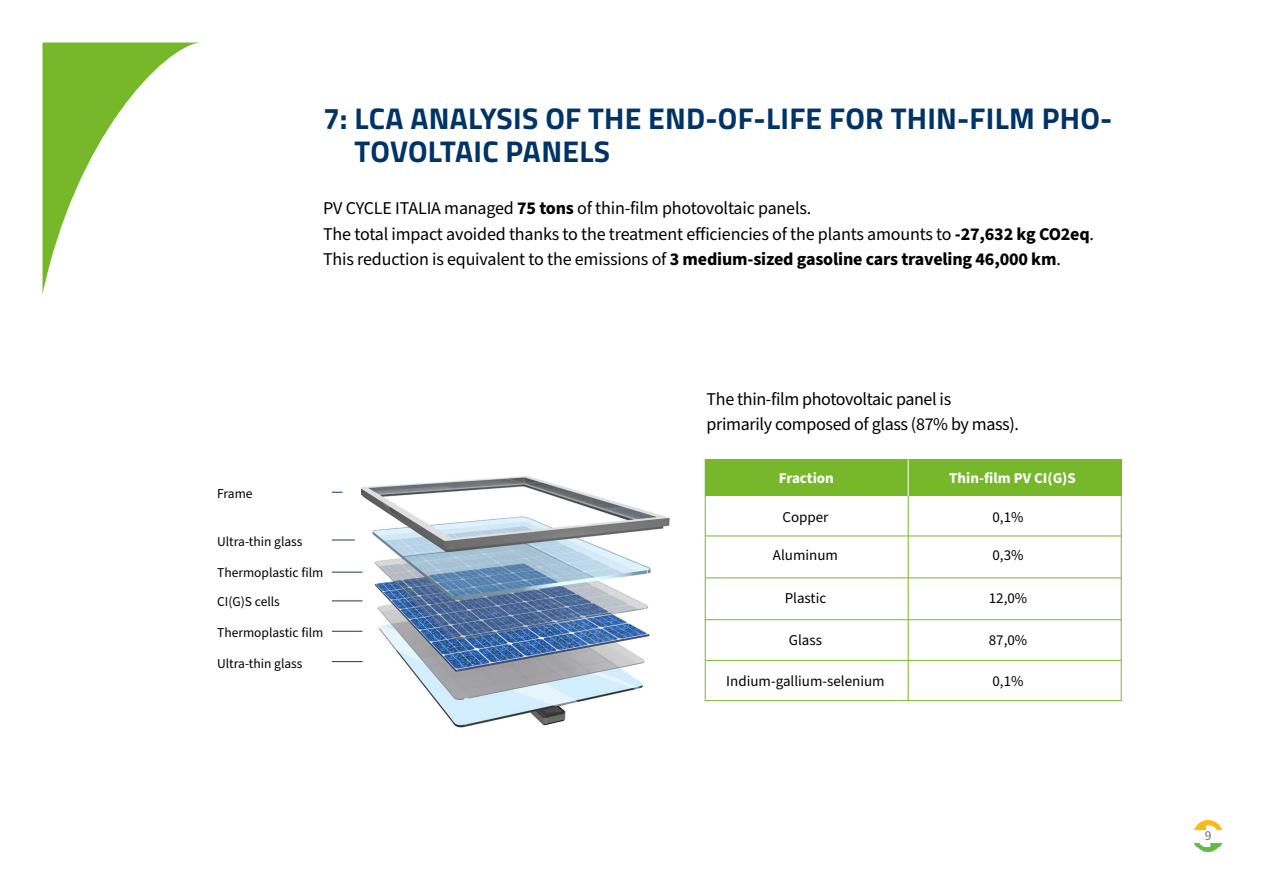
<style>
.page{position:relative;width:1263px;height:893px;background:#fff}
.page>*{position:absolute;margin:0;border:0;box-sizing:border-box;transform-origin:0 0}
.t1{font:700 30px/33px "Titillium";letter-spacing:.01em;color:#036}
.t2{font:18px/25.5px "Source Sans Pro";letter-spacing:-.01em;color:#000}
.t3{font:15px "Source Sans Pro";color:#000}
.t4{font:700 15px "Source Sans Pro";color:#fff}
.t5{font:13.5px "Source Sans Pro";color:#000}
.t6{font:13.5px "Source Sans Pro";color:#706f6f}
.s1{font-weight:700}
</style>
<div class="page">
<img style="left:361px;top:476px;width:309px;height:252px">
<img style="left:1194px;top:821px;width:29px;height:30px">
<div style="left:705px;top:459px;width:416px;height:37px;background:#76b82a"></div>
<hr style="left:908px;top:459px;width:1px;height:242px;background:#76b82a">
<hr style="left:908px;top:459px;width:1px;height:37px;background:#fff">
<hr style="left:705px;top:619px;width:416px;height:1px;background:#76b82a">
<hr style="left:705px;top:660px;width:416px;height:1px;background:#76b82a">
<hr style="left:705px;top:577px;width:416px;height:1px;background:#76b82a">
<hr style="left:705px;top:536px;width:416px;height:1px;background:#76b82a">
<svg style="left:43px;top:43px;width:154px;height:249px"></svg>
<hr style="left:332px;top:661px;width:30px;height:1px;background:#1e355f">
<hr style="left:332px;top:631px;width:30px;height:1px;background:#1e355f">
<hr style="left:332px;top:600px;width:30px;height:1px;background:#1e355f">
<hr style="left:332px;top:572px;width:30px;height:1px;background:#1e355f">
<svg style="left:332px;top:540px;width:23px;height:1px"></svg>
<h1 class="t1" style="left:355px;top:100px;width:759px;text-indent:-31px">7: LCA ANALYSIS OF THE END-OF-LIFE FOR THIN-FILM PHO-<br>TOVOLTAIC PANELS</h1>
<p class="t2" style="left:323px;top:196px;width:772px">PV CYCLE ITALIA managed <span class="s1">75 tons</span> of thin-film photovoltaic panels.<br>The total impact avoided thanks to the treatment efficiencies of the plants amounts to <span class="s1">-27,632 kg CO2eq</span>.<br>This reduction is equivalent to the emissions of <span class="s1">3 medium-sized gasoline cars traveling 46,000 km</span>.</p>
<p class="t5" style="left:217px;top:484px;width:37px">Frame</p>
<p class="t5" style="left:217px;top:532px;width:87px">Ultra-thin glass</p>
<p class="t5" style="left:217px;top:564px;width:108px">Thermoplastic film</p>
<p class="t5" style="left:217px;top:593px;width:64px">CI(G)S cells</p>
<p class="t5" style="left:217px;top:623px;width:108px">Thermoplastic film</p>
<p class="t5" style="left:217px;top:654px;width:87px">Ultra-thin glass</p>
<p class="t2" style="left:707px;top:386px;width:314px">The thin-film photovoltaic panel is primarily composed of glass (87% by mass).</p>
<p class="t4" style="left:949px;top:467px;width:128px">Thin-film PV CI(G)S</p>
<p class="t4" style="left:779px;top:467px;width:57px">Fraction</p>
<p class="t3" style="left:782px;top:507px;width:48px">Copper</p>
<p class="t3" style="left:992px;top:507px;width:33px">0,1%</p>
<p class="t3" style="left:773px;top:545px;width:67px">Aluminum</p>
<p class="t3" style="left:992px;top:545px;width:33px">0,3%</p>
<p class="t3" style="left:785px;top:588px;width:43px">Plastic</p>
<p class="t3" style="left:789px;top:630px;width:35px">Glass</p>
<p class="t3" style="left:726px;top:671px;width:160px">Indium-gallium-selenium</p>
<p class="t3" style="left:989px;top:588px;width:40px">12,0%</p>
<p class="t3" style="left:989px;top:630px;width:40px">87,0%</p>
<p class="t3" style="left:992px;top:671px;width:33px">0,1%</p>
<p class="t6" style="left:1205px;top:827px;width:8px">9</p>
</div>
